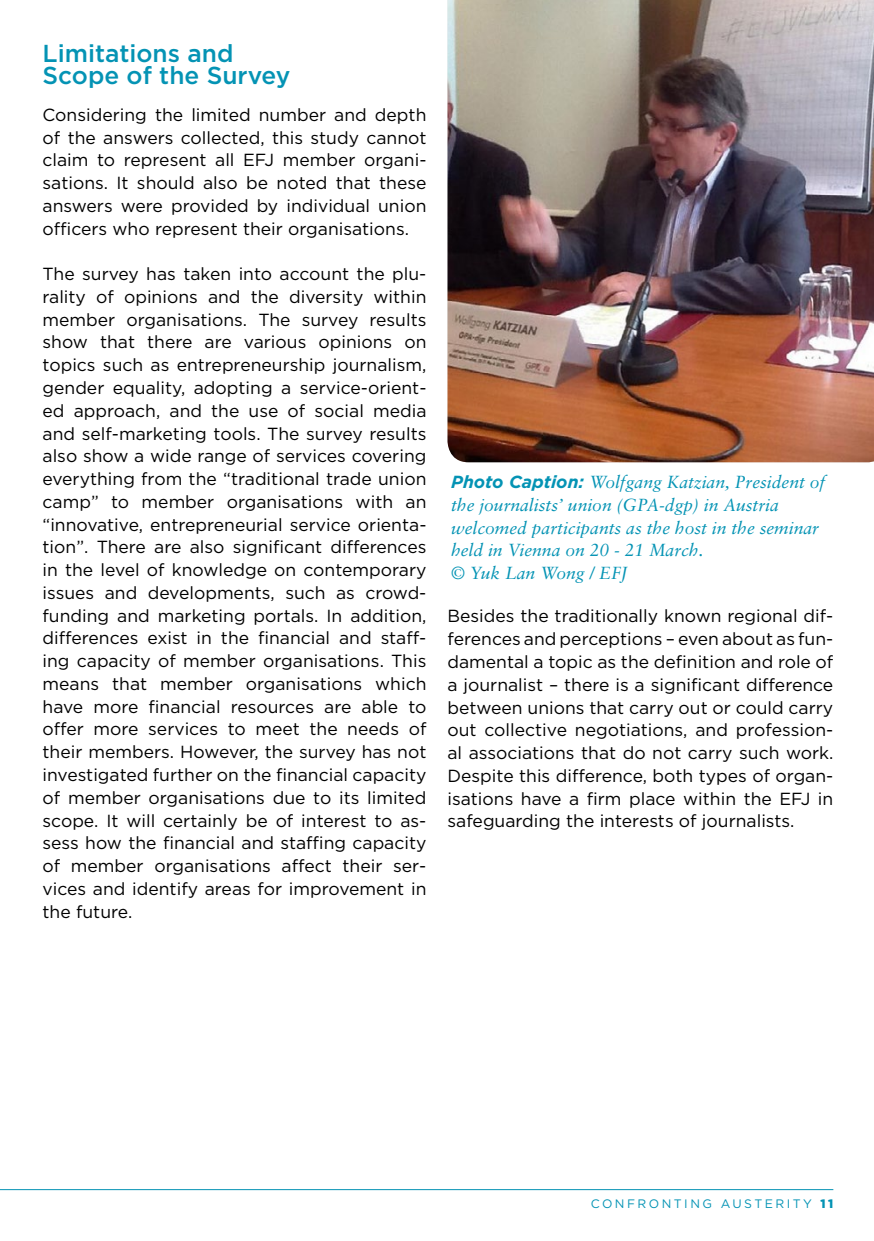
<style>
.page{position:relative;width:874px;height:1241px;background:#fff}
.page>*{position:absolute;margin:0;border:0;box-sizing:border-box;transform-origin:0 0}
.t1{font:500 24.5px/22.8px "Gotham";color:#0493b4}
.t2{font:17.5px/22.8px "Gotham";color:#000;text-align:justify}
.t3{font:italic 17.5px/22.8px "Sabon";color:#0493b4}
.t4{font:12.25px "Gotham";letter-spacing:.2em;color:#0493b4}
.s1{font-family:"Gotham";font-weight:700}
.s2{font-weight:900}
</style>
<div class="page">
<hr style="left:0;top:1189px;width:832px;height:1px;background:#0493b4">
<img style="left:447px;top:0;width:426px;height:462px">
<h1 class="t1" style="left:43px;top:41px;width:249px">Limitations and<br>Scope of the Survey</h1>
<p class="t2" style="left:43px;top:103px;width:385px">Considering the limited number and depth of the answers collected, this study cannot claim to represent all EFJ member organi&shy;sations. It should also be noted that these answers were provided by individual union officers who represent their organisations.</p>
<p class="t2" style="left:43px;top:262px;width:385px">The survey has taken into account the plu&shy;rality of opinions and the diversity within member organisations. The survey results show that there are various opinions on topics such as entrepreneurship journalism, gender equality, adopting a service-orient&shy;ed approach, and the use of social media and self-marketing tools. The survey results also show a wide range of services covering everything from the “traditional trade union camp” to member organisations with an “innovative, entrepreneurial service orienta&shy;tion”. There are also significant differences in the level of knowledge on contemporary issues and developments, such as crowd&shy;funding and marketing portals. In addition, differences exist in the financial and staff&shy;ing capacity of member organisations. This means that member organisations which have more financial resources are able to offer more services to meet the needs of their members. However, the survey has not investigated further on the financial capacity of member organisations due to its limited scope. It will certainly be of interest to as&shy;sess how the financial and staffing capacity of member organisations affect their ser&shy;vices and identify areas for improvement in the future.</p>
<p class="t3" style="left:451px;top:470px;width:375px"><span class="s1">Photo Caption:</span> Wolfgang Katzian, President of the journalists’ union (GPA-dgp) in Austria welcomed participants as the host in the seminar held in Vienna on 20 - 21 March.<br>© Yuk Lan Wong / EFJ</p>
<p class="t2" style="left:447px;top:604px;width:387px">Besides the traditionally known regional dif&shy;ferences and perceptions – even about as fun&shy;damental a topic as the definition and role of a journalist – there is a significant difference between unions that carry out or could carry out collective negotiations, and profession&shy;al associations that do not carry such work.<br>Despite this difference, both types of organ&shy;isations have a firm place within the EFJ in safeguarding the interests of journalists.</p>
<p class="t4" style="left:590px;top:1195px;width:244px">CONFRONTING AUSTERITY <span class="s2">11</span></p>
</div>
